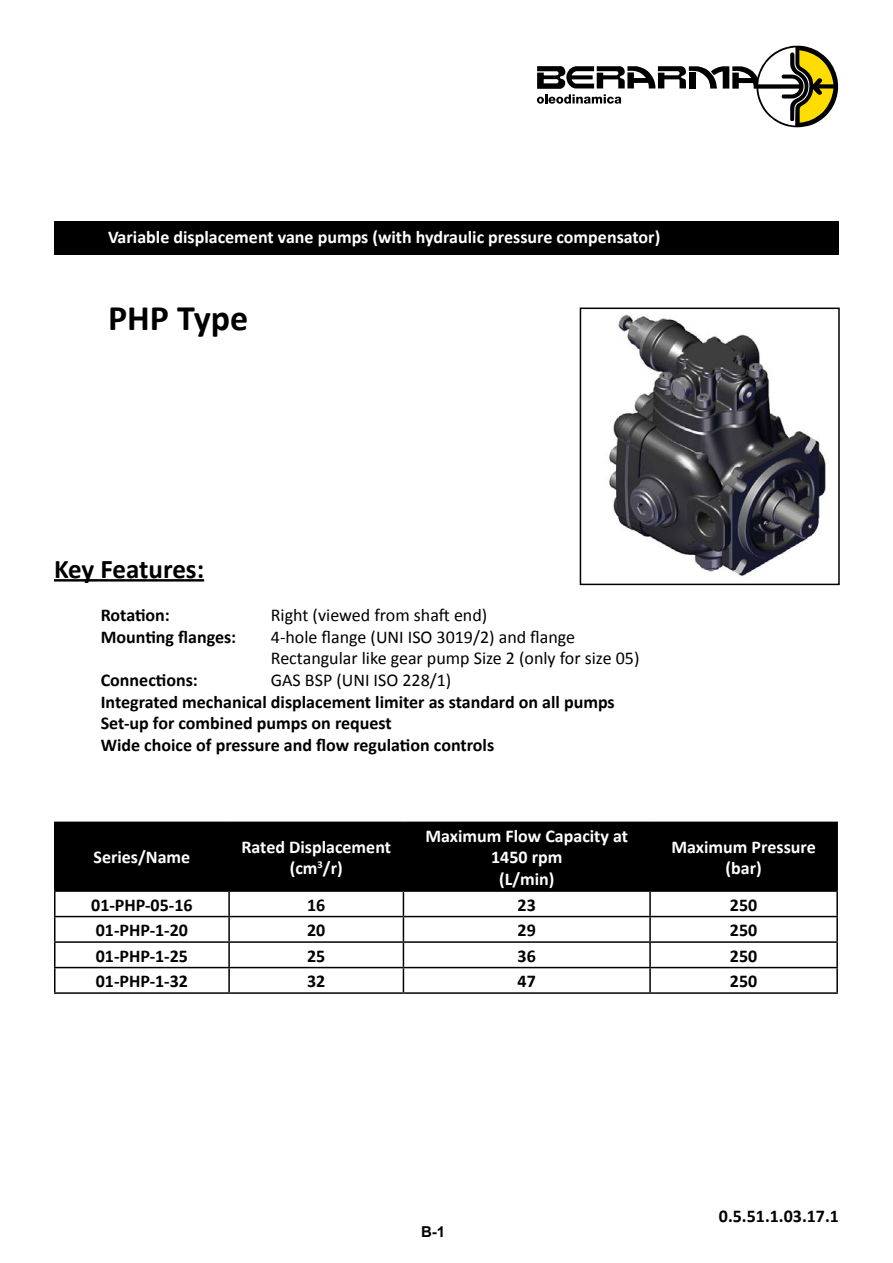
<style>
.page{position:relative;width:893px;height:1263px;background:#fff}
.page>*{position:absolute;margin:0;border:0;box-sizing:border-box;transform-origin:0 0}
.TITOLO_CAPITOLO{font:700 36px "Calibri";color:#000}
.t1{font:700 27px "Calibri";letter-spacing:-.01em;color:#000}
.t2{font:700 18px "Calibri";color:#000}
.t3{font:700 18px/21.6px "Calibri";color:#fff;text-align:center}
.t4{font:18px "Calibri";color:#000}
.t5{font:700 15px "Arial";color:#000}
</style>
<div class="page">
<svg style="left:537px;top:46px;width:301px;height:81px"></svg>
<div style="left:54px;top:222px;width:785px;height:33px;background:#000"></div>
<img style="left:609px;top:314px;width:217px;height:263px">
<div style="left:580px;top:308px;width:260px;height:277px;border:2px solid #000"></div>
<hr style="left:54px;top:579px;width:150px;height:2px;background:#000">
<div style="left:56px;top:823px;width:780px;height:67px;background:#000"></div>
<hr style="left:54px;top:822px;width:175px;height:1px;background:#000">
<hr style="left:54px;top:823px;width:2px;height:67px;background:#000">
<hr style="left:229px;top:822px;width:174px;height:1px;background:#000">
<hr style="left:228px;top:823px;width:2px;height:67px;background:#000">
<hr style="left:403px;top:822px;width:247px;height:1px;background:#000">
<hr style="left:403px;top:823px;width:1px;height:67px;background:#000">
<hr style="left:650px;top:822px;width:188px;height:1px;background:#000">
<hr style="left:649px;top:823px;width:2px;height:67px;background:#000">
<hr style="left:836px;top:823px;width:2px;height:67px;background:#000">
<hr style="left:54px;top:890px;width:175px;height:2px;background:#000">
<hr style="left:54px;top:892px;width:2px;height:24px;background:#000">
<hr style="left:229px;top:890px;width:174px;height:2px;background:#000">
<hr style="left:228px;top:892px;width:2px;height:24px;background:#000">
<hr style="left:403px;top:890px;width:247px;height:2px;background:#000">
<hr style="left:650px;top:890px;width:188px;height:2px;background:#000">
<hr style="left:649px;top:892px;width:2px;height:24px;background:#000">
<hr style="left:836px;top:892px;width:2px;height:24px;background:#000">
<hr style="left:54px;top:916px;width:175px;height:1px;background:#000">
<hr style="left:54px;top:917px;width:2px;height:24px;background:#000">
<hr style="left:229px;top:916px;width:174px;height:1px;background:#000">
<hr style="left:228px;top:917px;width:2px;height:24px;background:#000">
<hr style="left:403px;top:916px;width:247px;height:1px;background:#000">
<hr style="left:650px;top:916px;width:188px;height:1px;background:#000">
<hr style="left:649px;top:917px;width:2px;height:24px;background:#000">
<hr style="left:836px;top:917px;width:2px;height:24px;background:#000">
<hr style="left:54px;top:941px;width:175px;height:2px;background:#000">
<hr style="left:54px;top:943px;width:2px;height:24px;background:#000">
<hr style="left:229px;top:941px;width:174px;height:2px;background:#000">
<hr style="left:228px;top:943px;width:2px;height:24px;background:#000">
<hr style="left:403px;top:941px;width:247px;height:2px;background:#000">
<hr style="left:650px;top:941px;width:188px;height:2px;background:#000">
<hr style="left:649px;top:943px;width:2px;height:24px;background:#000">
<hr style="left:836px;top:943px;width:2px;height:24px;background:#000">
<hr style="left:54px;top:967px;width:175px;height:1px;background:#000">
<hr style="left:54px;top:968px;width:2px;height:24px;background:#000">
<hr style="left:229px;top:967px;width:174px;height:1px;background:#000">
<hr style="left:228px;top:968px;width:2px;height:24px;background:#000">
<hr style="left:403px;top:967px;width:247px;height:1px;background:#000">
<svg style="left:403px;top:892px;width:1px;height:100px"></svg>
<hr style="left:650px;top:967px;width:188px;height:1px;background:#000">
<hr style="left:649px;top:968px;width:2px;height:24px;background:#000">
<hr style="left:836px;top:968px;width:2px;height:24px;background:#000">
<hr style="left:54px;top:992px;width:175px;height:2px;background:#000">
<hr style="left:229px;top:992px;width:174px;height:2px;background:#000">
<hr style="left:403px;top:992px;width:247px;height:2px;background:#000">
<hr style="left:650px;top:992px;width:188px;height:2px;background:#000">
<p class="t3" style="left:108px;top:225px;width:554px">Variable displacement vane pumps (with hydraulic pressure compensator)</p>
<p class="TITOLO_CAPITOLO" style="left:108px;top:295px;width:142px">PHP Type</p>
<p class="t1" style="left:54px;top:552px;width:152px">Key Features:</p>
<p class="t2" style="left:101px;top:604px;width:71px">Rotation:</p>
<p class="t4" style="left:271px;top:604px;width:218px">Right (viewed from shaft end)</p>
<p class="t2" style="left:101px;top:626px;width:137px">Mounting flanges:</p>
<p class="t4" style="left:271px;top:626px;width:306px">4-hole flange (UNI ISO 3019/2) and flange</p>
<p class="t4" style="left:271px;top:647px;width:370px">Rectangular like gear pump Size 2 (only for size 05)</p>
<p class="t2" style="left:101px;top:669px;width:99px">Connections:</p>
<p class="t4" style="left:271px;top:669px;width:182px">GAS BSP (UNI ISO 228/1)</p>
<p class="t2" style="left:101px;top:690px;width:515px">Integrated mechanical displacement limiter as standard on all pumps</p>
<p class="t2" style="left:101px;top:712px;width:293px">Set-up for combined pumps on request</p>
<p class="t2" style="left:101px;top:734px;width:395px">Wide choice of pressure and flow regulation controls</p>
<p class="t3" style="left:94px;top:846px;width:98px">Series/Name</p>
<p class="t3" style="left:241px;top:835px;width:151px">Rated Displacement</p>
<p class="t3" style="left:290px;top:857px;width:54px">(cm<sup>3</sup>/r)</p>
<p class="t3" style="left:425px;top:824px;width:204px">Maximum Flow Capacity at<br>1450 rpm</p>
<p class="t3" style="left:499px;top:867px;width:57px">(L/min)</p>
<p class="t3" style="left:671px;top:835px;width:146px">Maximum Pressure</p>
<p class="t3" style="left:725px;top:857px;width:38px">(bar)</p>
<p class="t2" style="left:91px;top:893px;width:103px">01-PHP-05-16</p>
<p class="t2" style="left:307px;top:893px;width:20px">16</p>
<p class="t2" style="left:518px;top:893px;width:20px">23</p>
<p class="t2" style="left:730px;top:893px;width:29px">250</p>
<p class="t2" style="left:96px;top:919px;width:94px">01-PHP-1-20</p>
<p class="t2" style="left:307px;top:919px;width:20px">20</p>
<p class="t2" style="left:518px;top:919px;width:20px">29</p>
<p class="t2" style="left:730px;top:919px;width:29px">250</p>
<p class="t2" style="left:96px;top:944px;width:94px">01-PHP-1-25</p>
<p class="t2" style="left:307px;top:944px;width:20px">25</p>
<p class="t2" style="left:518px;top:944px;width:20px">36</p>
<p class="t2" style="left:730px;top:944px;width:29px">250</p>
<p class="t2" style="left:96px;top:970px;width:94px">01-PHP-1-32</p>
<p class="t2" style="left:307px;top:970px;width:20px">32</p>
<p class="t2" style="left:518px;top:970px;width:20px">47</p>
<p class="t2" style="left:730px;top:970px;width:29px">250</p>
<p class="t5" style="left:421px;top:1222px;width:26px">B-1</p>
<p class="t2" style="left:719px;top:1205px;width:122px">0.5.51.1.03.17.1</p>
</div>
